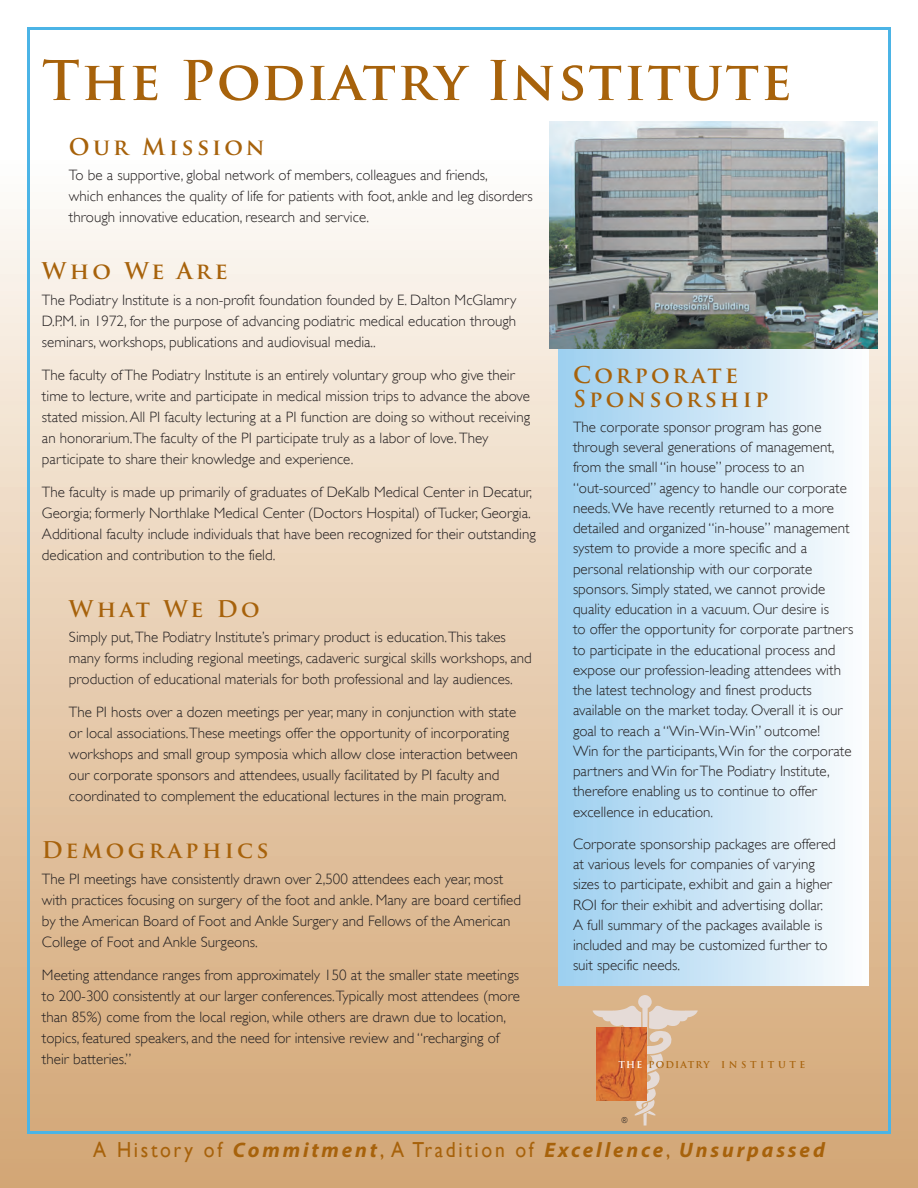
<style>
.page{position:relative;width:918px;height:1188px;background:#fff}
.page>*{position:absolute;margin:0;border:0;box-sizing:border-box;transform-origin:0 0}
.t1{font:700 53.25px "Trajan Pro";letter-spacing:.035em;color:#a7620b}
.t2{font:700 22.5px/24px "Trajan Pro";letter-spacing:.15em;color:#a7620b}
.t3{font:italic 700 21px "Myriad Pro";letter-spacing:.135em;color:#a7620b}
.t4{font:300 15px/20.2px "Gill Sans";color:#231f20}
.t5{font:700 9.15px "Trajan Pro";letter-spacing:.135em;color:#a7620b}
.t6{font:300 8.25px "Gill Sans";color:#231f20;scale:.95 1}
.s1{color:#fff}
.s2{font-family:"Gill Sans";font-weight:400;font-style:normal;font-size:21.75px}
</style>
<div class="page">
<div style="left:0;top:160px;width:918px;height:1028px;background:linear-gradient(to bottom,#fcfaf6,#d0a472)"></div>
<div style="left:558px;top:319px;width:310px;height:667px;background:linear-gradient(to right,#9cceef,#fcfdfe)"></div>
<img style="left:549px;top:122px;width:329px;height:227px">
<img style="left:592px;top:995px;width:106px;height:50px">
<img style="left:596px;top:1027px;width:51px;height:73px">
<p class="t1" style="left:42px;top:47px;width:751px">The Podiatry Institute</p>
<p class="t2" style="left:69px;top:135px;width:197px">Our Mission</p>
<p class="t4" style="left:69px;top:165px;width:465px;line-height:21px">To be a supportive, global network of members, colleagues and friends,<br>which enhances the quality of life for patients with foot, ankle and leg disorders through innovative education, research and service.</p>
<p class="t2" style="left:42px;top:260px;width:187px">Who We Are</p>
<p class="t4" style="left:42px;top:289px;width:476px;line-height:21px;text-align:justify">The Podiatry Institute is a non-profit foundation founded by E. Dalton McGlamry D.P.M. in 1972, for the purpose of advancing podiatric medical education through seminars, workshops, publications and audiovisual media..</p>
<p class="t4" style="left:42px;top:364px;width:490px;line-height:21px">The faculty of The Podiatry Institute is an entirely voluntary group who give their time to lecture, write and participate in medical mission trips to advance the above stated mission. All PI faculty lecturing at a PI function are doing so without receiving an honorarium.The faculty of the PI participate truly as a labor of love. They participate to share their knowledge and experience.</p>
<p class="t4" style="left:42px;top:481px;width:495px;line-height:21px">The faculty is made up primarily of graduates of DeKalb Medical Center in Decatur, Georgia; formerly Northlake Medical Center (Doctors Hospital) of Tucker, Georgia.<br>Additional faculty include individuals that have been recognized for their outstanding dedication and contribution to the field.</p>
<p class="t2" style="left:69px;top:597px;width:192px">What We Do</p>
<p class="t4" style="left:69px;top:627px;width:464px;line-height:21px">Simply put, The Podiatry Institute’s primary product is education.This takes many forms including regional meetings, cadaveric surgical skills workshops, and production of educational materials for both professional and lay audiences.</p>
<p class="t4" style="left:69px;top:702px;width:450px;line-height:21px">The PI hosts over a dozen meetings per year, many in conjunction with state or local associations.These meetings offer the opportunity of incorporating workshops and small group symposia which allow close interaction between our corporate sponsors and attendees, usually facilitated by PI faculty and coordinated to complement the educational lectures in the main program.</p>
<p class="t2" style="left:42px;top:839px;width:228px">Demographics</p>
<p class="t4" style="left:42px;top:868px;width:481px;line-height:21px">The PI meetings have consistently drawn over 2,500 attendees each year, most with practices focusing on surgery of the foot and ankle. Many are board certified by the American Board of Foot and Ankle Surgery and Fellows of the American College of Foot and Ankle Surgeons.</p>
<p class="t4" style="left:42px;top:964px;width:479px;line-height:21px">Meeting attendance ranges from approximately 150 at the smaller state meetings to 200-300 consistently at our larger conferences.Typically most attendees (more than 85%) come from the local region, while others are drawn due to location, topics, featured speakers, and the need for intensive review and “recharging of their batteries.”</p>
<p class="t2" style="left:573px;top:363px;width:197px">Corporate<br>Sponsorship</p>
<p class="t4" style="left:573px;top:417px;width:282px">The corporate sponsor program has gone through several generations of management, from the small “in house” process to an “out-sourced” agency to handle our corporate needs. We have recently returned to a more detailed and organized “in-house” management system to provide a more specific and a personal relationship with our corporate sponsors. Simply stated, we cannot provide quality education in a vacuum. Our desire is<br>to offer the opportunity for corporate partners to participate in the educational process and expose our profession-leading attendees with the latest technology and finest products available on the market today. Overall it is our goal to reach a “Win-Win-Win” outcome!<br>Win for the participants, Win for the corporate partners and Win for The Podiatry Institute, therefore enabling us to continue to offer excellence in education.</p>
<p class="t4" style="left:573px;top:834px;width:264px">Corporate sponsorship packages are offered at various levels for companies of varying sizes to participate, exhibit and gain a higher ROI for their exhibit and advertising dollar.<br>A full summary of the packages available is included and may be customized further to suit specific needs.</p>
<p class="t5" style="left:619px;top:1059px;width:188px"><span class="s1">THE</span> PODIATRY I N S T I T U T E</p>
<p class="t6" style="left:621px;top:1115px;width:8px">®</p>
<p class="t3" style="left:93px;top:1137px;width:733px"><span class="s2">A History of</span> Commitment<span class="s2">, A Tradition of</span> Excellence<span class="s2">,</span> Unsurpassed</p>
</div>
